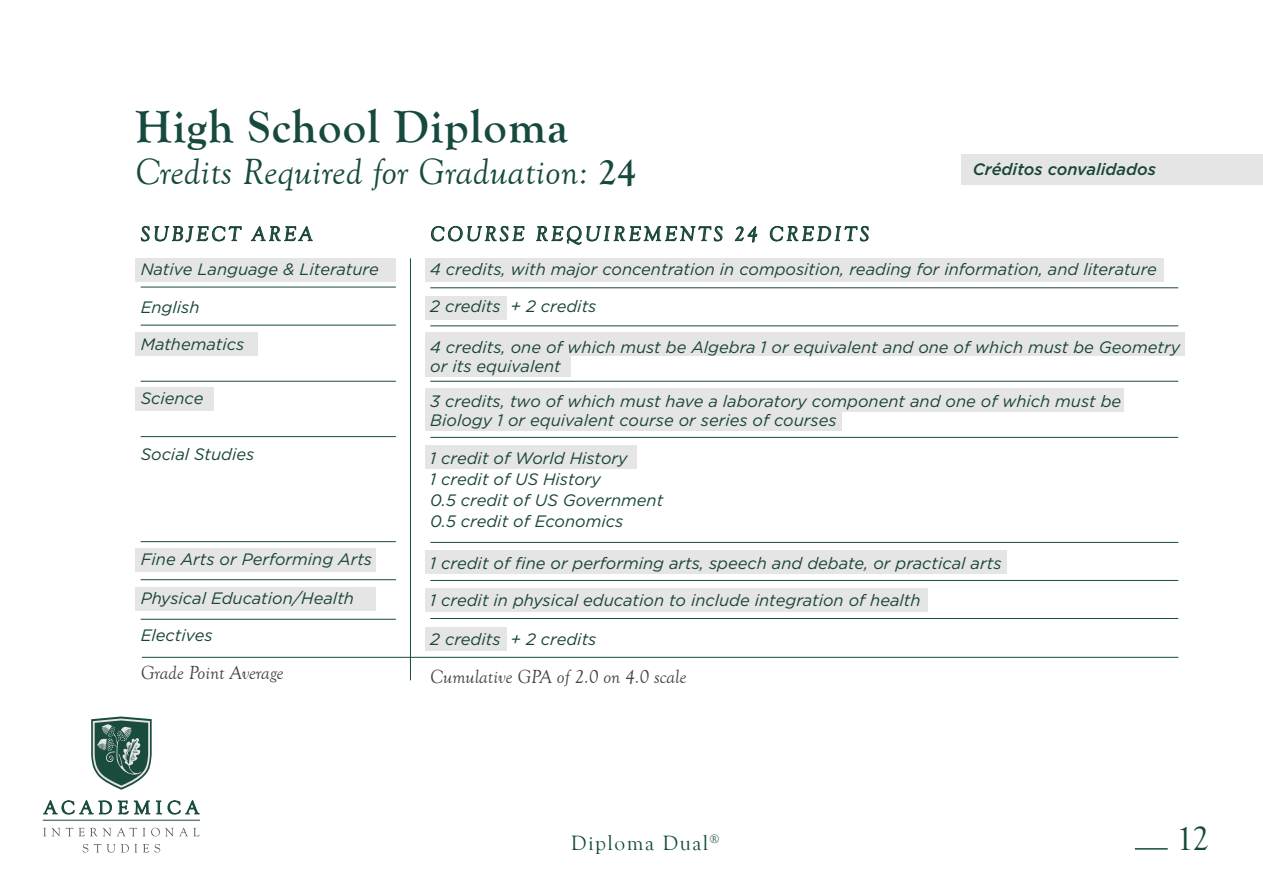
<style>
.page{position:relative;width:1263px;height:893px;background:#fff}
.page>*{position:absolute;margin:0;border:0;box-sizing:border-box;transform-origin:0 0}
.t1{font:700 46.5px "Goudy Old Style T";letter-spacing:.025em;color:#164a3f}
.t2{font:italic 37.5px "Goudy Old Style T";letter-spacing:.01em;color:#164a3f}
.t3{font:34.5px "Goudy Old Style T";color:#164a3f}
.t4{font:21.3px "Goudy Old Style T";letter-spacing:.07em;color:#164a3f}
.t5{font:italic 21px "Goudy Old Style T";letter-spacing:.15em;color:#194539}
.t6{font:italic 19.5px "Goudy Old Style T";color:#46423f}
.t7{font:italic 16.5px/21px "Gotham";color:#194539}
.t8{font:italic 500 16.5px "Gotham";color:#194539}
.s1{font-weight:700;font-style:normal}
</style>
<div class="page">
<div style="left:962px;top:154px;width:301px;height:31px;background:#e5e5e5"></div>
<div style="left:425px;top:627px;width:81px;height:24px;background:#e5e5e5"></div>
<div style="left:425px;top:296px;width:81px;height:23px;background:#e5e5e5"></div>
<div style="left:135px;top:258px;width:261px;height:24px;background:#e5e5e5"></div>
<div style="left:425px;top:258px;width:738px;height:24px;background:#e5e5e5"></div>
<div style="left:425px;top:445px;width:212px;height:24px;background:#e5e5e5"></div>
<div style="left:425px;top:332px;width:759px;height:24px;background:#e5e5e5"></div>
<div style="left:425px;top:353px;width:145px;height:23px;background:#e5e5e5"></div>
<div style="left:425px;top:389px;width:699px;height:23px;background:#e5e5e5"></div>
<div style="left:425px;top:408px;width:417px;height:23px;background:#e5e5e5"></div>
<div style="left:425px;top:550px;width:581px;height:23px;background:#e5e5e5"></div>
<div style="left:425px;top:588px;width:503px;height:24px;background:#e5e5e5"></div>
<div style="left:135px;top:332px;width:122px;height:24px;background:#e5e5e5"></div>
<div style="left:135px;top:388px;width:78px;height:23px;background:#e5e5e5"></div>
<div style="left:135px;top:548px;width:240px;height:23px;background:#e5e5e5"></div>
<div style="left:135px;top:587px;width:240px;height:24px;background:#e5e5e5"></div>
<hr style="left:1135px;top:848px;width:33px;height:2px;background:#164a3f">
<svg style="left:141px;top:225px;width:101px;height:18px"></svg>
<svg style="left:251px;top:226px;width:62px;height:16px"></svg>
<svg style="left:431px;top:225px;width:94px;height:17px"></svg>
<svg style="left:536px;top:225px;width:187px;height:102px"></svg>
<svg style="left:734px;top:226px;width:24px;height:17px"></svg>
<svg style="left:770px;top:225px;width:99px;height:17px"></svg>
<hr style="left:141px;top:287px;width:255px;height:1px;background:#164a3f">
<hr style="left:141px;top:325px;width:255px;height:1px;background:#164a3f">
<hr style="left:141px;top:541px;width:255px;height:1px;background:#164a3f">
<hr style="left:141px;top:579px;width:255px;height:1px;background:#164a3f">
<hr style="left:141px;top:619px;width:255px;height:1px;background:#164a3f">
<hr style="left:141px;top:381px;width:255px;height:1px;background:#164a3f">
<hr style="left:141px;top:436px;width:255px;height:1px;background:#164a3f">
<hr style="left:430px;top:287px;width:748px;height:1px;background:#164a3f">
<hr style="left:142px;top:657px;width:1036px;height:1px;background:#164a3f">
<hr style="left:430px;top:325px;width:748px;height:1px;background:#164a3f">
<hr style="left:430px;top:381px;width:748px;height:1px;background:#164a3f">
<hr style="left:430px;top:542px;width:748px;height:1px;background:#164a3f">
<hr style="left:430px;top:580px;width:748px;height:1px;background:#164a3f">
<hr style="left:430px;top:618px;width:748px;height:1px;background:#164a3f">
<hr style="left:430px;top:437px;width:748px;height:1px;background:#164a3f">
<hr style="left:410px;top:258px;width:1px;height:422px;background:#164a3f">
<svg style="left:91px;top:716px;width:61px;height:74px"></svg>
<svg style="left:43px;top:800px;width:157px;height:36px"></svg>
<svg style="left:83px;top:844px;width:5px;height:8px"></svg>
<svg style="left:94px;top:844px;width:7px;height:8px"></svg>
<svg style="left:107px;top:844px;width:8px;height:8px"></svg>
<svg style="left:121px;top:844px;width:16px;height:8px"></svg>
<svg style="left:143px;top:844px;width:17px;height:8px"></svg>
<hr style="left:43px;top:820px;width:157px;height:1px;background:#1a4b3f">
<h1 class="t1" style="left:135px;top:100px;width:434px">High School Diploma</h1>
<h2 class="t2" style="left:135px;top:151px;width:503px">Credits Required for Graduation: <span class="s1">24</span></h2>
<p class="t5" style="left:141px;top:222px;width:173px">SUBJECT AREA</p>
<p class="t7" style="left:141px;top:259px;width:240px">Native Language &amp; Literature</p>
<p class="t7" style="left:141px;top:296px;width:60px">English</p>
<p class="t7" style="left:141px;top:334px;width:105px">Mathematics</p>
<p class="t8" style="left:973px;top:160px;width:185px">Créditos convalidados</p>
<p class="t5" style="left:430px;top:222px;width:440px">COURSE REQUIREMENTS 24 CREDITS</p>
<p class="t7" style="left:430px;top:259px;width:728px">4 credits, with major concentration in composition, reading for information, and literature</p>
<p class="t7" style="left:430px;top:296px;width:168px">2 credits + 2 credits</p>
<p class="t7" style="left:430px;top:337px;width:751px;line-height:19.5px">4 credits, one of which must be Algebra 1 or equivalent and one of which must be Geometry or its equivalent</p>
<p class="t7" style="left:430px;top:391px;width:692px;line-height:19.5px">3 credits, two of which must have a laboratory component and one of which must be<br>Biology 1 or equivalent course or series of courses</p>
<p class="t7" style="left:430px;top:447px;width:234px">1 credit of World History<br>1 credit of US History<br>0.5 credit of US Government<br>0.5 credit of Economics</p>
<p class="t7" style="left:430px;top:552px;width:573px">1 credit of fine or performing arts, speech and debate, or practical arts</p>
<p class="t7" style="left:430px;top:590px;width:492px">1 credit in physical education to include integration of health</p>
<p class="t7" style="left:430px;top:629px;width:168px">2 credits + 2 credits</p>
<p class="t6" style="left:430px;top:666px;width:258px">Cumulative GPA of 2.0 on 4.0 scale</p>
<p class="t7" style="left:141px;top:388px;width:64px">Science</p>
<p class="t7" style="left:141px;top:443px;width:115px">Social Studies</p>
<p class="t7" style="left:141px;top:548px;width:233px">Fine Arts or Performing Arts</p>
<p class="t7" style="left:141px;top:587px;width:215px">Physical Education/Health</p>
<p class="t7" style="left:141px;top:625px;width:74px">Electives</p>
<p class="t6" style="left:141px;top:662px;width:145px">Grade Point Average</p>
<p class="t4" style="left:571px;top:831px;width:150px">Diploma Dual<sup>®</sup></p>
<h3 class="t3" style="left:1176px;top:819px;width:35px">12</h3>
</div>
